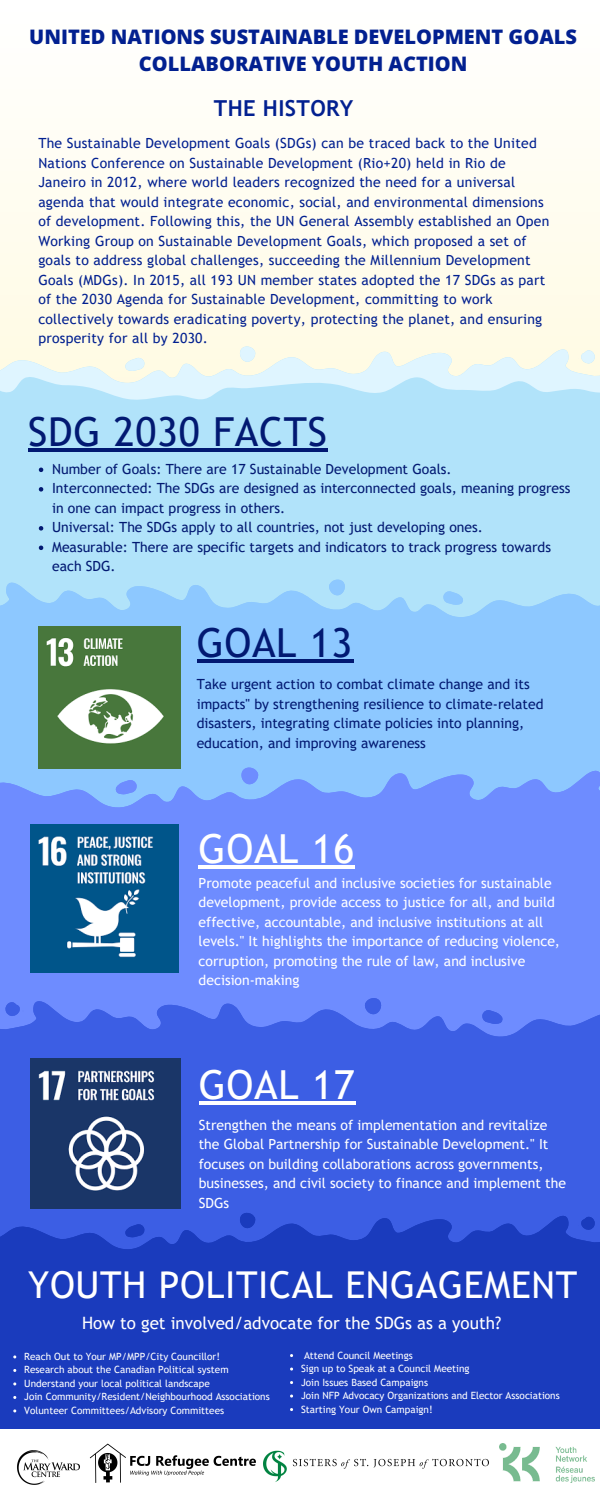
<style>
.page{position:relative;width:600px;height:1500px;background:#fffdf2}
.page>*{position:absolute;margin:0;border:0;box-sizing:border-box;transform-origin:0 0}
.t1{font:40px "Trebuchet MS";letter-spacing:.015em;color:#021972}
.t2{font:40px "Trebuchet MS";letter-spacing:.02em;color:#fff}
.t3{font:37px "Trebuchet MS";letter-spacing:.015em;color:#fff}
.t4{font:700 22px "Trebuchet MS";letter-spacing:.02em;color:#022090}
.t5{font:800 20px/27.8px "Open Sans";color:#022090;text-align:center}
.t6{font:17px "Trebuchet MS";color:#fff}
.t7{font:14px/19.5px "Trebuchet MS";letter-spacing:.015em;color:#022090}
.t8{font:14px/19.5px "Trebuchet MS";color:#021972}
.t9{font:14px/19.5px "Trebuchet MS";color:#fff}
.t10{font:10px "Trebuchet MS";color:#fff}
</style>
<div class="page">
<div style="left:0;top:402px;width:600px;height:175px;background:#b1e3fa"></div>
<svg style="left:0;top:344px;width:600px;height:58px"></svg>
<div style="left:0;top:637px;width:600px;height:128px;background:#8dc8ff"></div>
<svg style="left:0;top:577px;width:600px;height:60px;background:#9bd2fc"></svg>
<div style="left:0;top:828px;width:600px;height:168px;background:#6e8cff"></div>
<svg style="left:0;top:765px;width:600px;height:63px;background:#79a2fd"></svg>
<div style="left:0;top:1057px;width:600px;height:154px;background:#3c5ee4"></div>
<svg style="left:0;top:996px;width:600px;height:61px;background:#4e6fee"></svg>
<svg style="left:5px;top:1002px;width:19px;height:15px"></svg>
<div style="left:0;top:1268px;width:600px;height:162px;background:#1a3bbd"></div>
<svg style="left:0;top:1211px;width:600px;height:57px;background:#2648cb"></svg>
<img style="left:31px;top:1058px;width:150px;height:150px">
<img style="left:31px;top:825px;width:147px;height:148px">
<img style="left:39px;top:627px;width:141px;height:141px">
<div style="left:0;top:1430px;width:600px;height:70px;background:#fff"></div>
<img style="left:500px;top:1444px;width:94px;height:38px">
<img style="left:100px;top:1443px;width:156px;height:40px">
<img style="left:17px;top:1449px;width:83px;height:36px">
<hr style="left:199px;top:865px;width:156px;height:4px;background:#fff">
<hr style="left:197px;top:659px;width:156px;height:4px;background:#021972">
<hr style="left:199px;top:1101px;width:156px;height:4px;background:#fff">
<hr style="left:28px;top:448px;width:300px;height:4px;background:#021972">
<svg style="left:39px;top:468px;width:4px;height:4px"></svg>
<svg style="left:39px;top:487px;width:4px;height:5px"></svg>
<svg style="left:39px;top:526px;width:4px;height:5px"></svg>
<svg style="left:39px;top:546px;width:4px;height:4px"></svg>
<img style="left:263px;top:1450px;width:226px;height:32px">
<p class="t5" style="left:29px;top:22px;width:549px">UNITED NATIONS SUSTAINABLE DEVELOPMENT GOALS<br>COLLABORATIVE YOUTH ACTION</p>
<p class="t4" style="left:214px;top:95px;width:141px">THE HISTORY</p>
<p class="t7" style="left:38px;top:134px;width:513px">The Sustainable Development Goals (SDGs) can be traced back to the United Nations Conference on Sustainable Development (Rio+20) held in Rio de Janeiro in 2012, where world leaders recognized the need for a universal agenda that would integrate economic, social, and environmental dimensions of development. Following this, the UN General Assembly established an Open Working Group on Sustainable Development Goals, which proposed a set of goals to address global challenges, succeeding the Millennium Development Goals (MDGs). In 2015, all 193 UN member states adopted the 17 SDGs as part of the 2030 Agenda for Sustainable Development, committing to work collectively towards eradicating poverty, protecting the planet, and ensuring prosperity for all by 2030.</p>
<p class="t1" style="left:28px;top:408px;width:300px">SDG 2030 FACTS</p>
<p class="t8" style="left:52px;top:459px;width:401px">Number of Goals: There are 17 Sustainable Development Goals.</p>
<p class="t8" style="left:52px;top:478px;width:520px">Interconnected: The SDGs are designed as interconnected goals, meaning progress in one can impact progress in others.</p>
<p class="t8" style="left:52px;top:517px;width:432px">Universal: The SDGs apply to all countries, not just developing ones.</p>
<p class="t8" style="left:52px;top:537px;width:500px">Measurable: There are specific targets and indicators to track progress towards each SDG.</p>
<h4 class="t1" style="left:197px;top:620px;width:157px">GOAL 13</h4>
<p class="t8" style="left:197px;top:674px;width:348px">Take urgent action to combat climate change and its impacts" by strengthening resilience to climate-related disasters, integrating climate policies into planning, education, and improving awareness</p>
<p class="t2" style="left:199px;top:825px;width:157px">GOAL 16</p>
<p class="t9" style="left:199px;top:873px;width:363px">Promote peaceful and inclusive societies for sustainable development, provide access to justice for all, and build effective, accountable, and inclusive institutions at all levels." It highlights the importance of reducing violence, corruption, promoting the rule of law, and inclusive decision-making</p>
<p class="t2" style="left:199px;top:1062px;width:157px">GOAL 17</p>
<h1 class="t9" style="left:199px;top:1115px;width:369px">Strengthen the means of implementation and revitalize the Global Partnership for Sustainable Development." It focuses on building collaborations across governments, businesses, and civil society to finance and implement the SDGs</h1>
<p class="t3" style="left:28px;top:1263px;width:551px">YOUTH POLITICAL ENGAGEMENT</p>
<p class="t6" style="left:82px;top:1313px;width:421px">How to get involved/advocate for the SDGs as a youth?</p>
<h4 class="t10" style="left:24px;top:1351px;width:197px">Reach Out to Your MP/MPP/City Councillor!</h4>
<p class="t10" style="left:24px;top:1364px;width:206px">Research about the Canadian Political system</p>
<h1 class="t10" style="left:24px;top:1378px;width:187px">Understand your local political landscape</h1>
<h3 class="t10" style="left:24px;top:1391px;width:247px">Join Community/Resident/Neighbourhood Associations</h3>
<p class="t10" style="left:24px;top:1405px;width:201px">Volunteer Committees/Advisory Committees</p>
<h1 class="t10" style="left:304px;top:1349px;width:110px">Attend Council Meetings</h1>
<h4 class="t10" style="left:301px;top:1363px;width:170px">Sign up to Speak at a Council Meeting</h4>
<p class="t10" style="left:301px;top:1376px;width:129px">Join Issues Based Campaigns</p>
<p class="t10" style="left:301px;top:1390px;width:260px">Join NFP Advocacy Organizations and Elector Associations</p>
<h1 class="t10" style="left:301px;top:1403px;width:133px">Starting Your Own Campaign!</h1>
</div>
